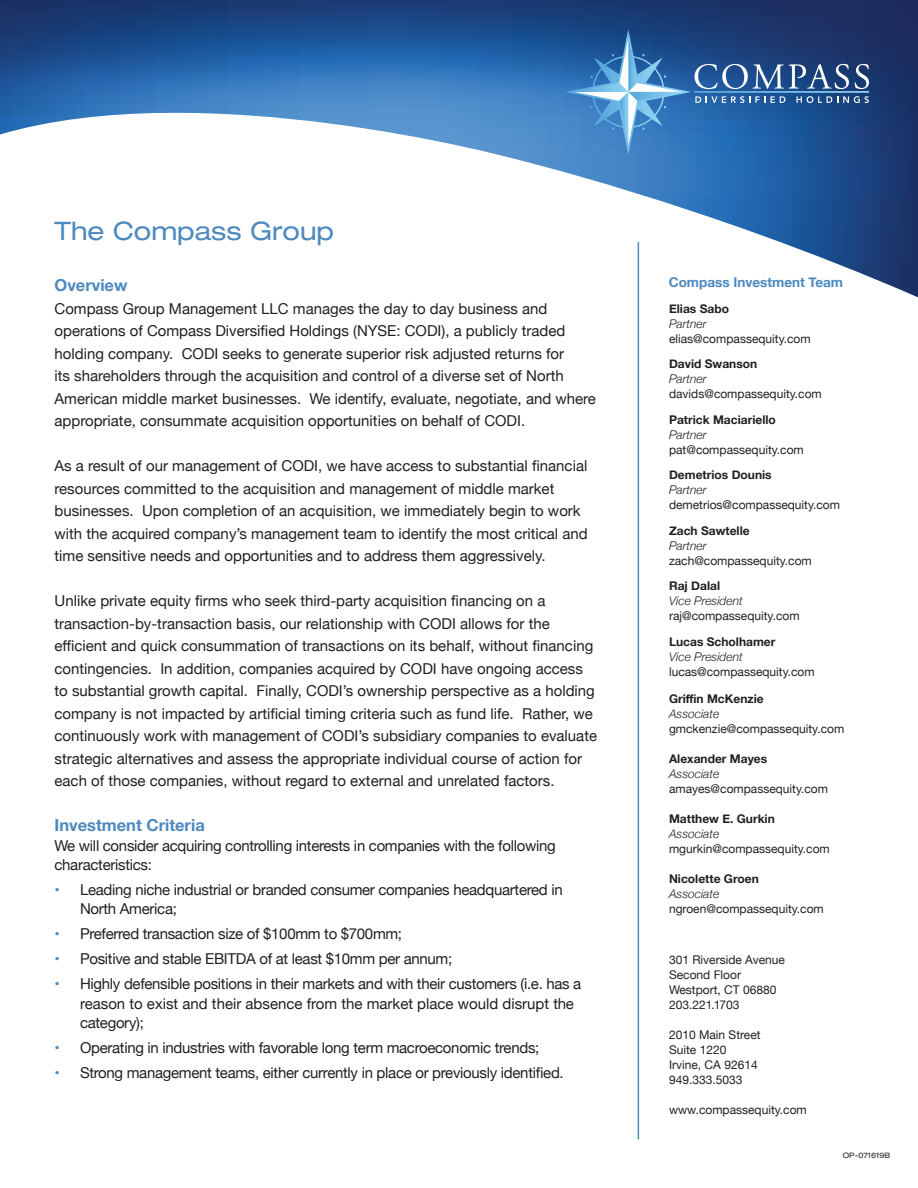
<style>
.page{position:relative;width:918px;height:1188px;background:#fff}
.page>*{position:absolute;margin:0;border:0;box-sizing:border-box;transform-origin:0 0}
.t1{font:expanded 25.5px "Helvetica Neue";color:#4c89bf}
.t2{font:700 16.5px "Helvetica Neue";color:#4c89bf}
.t3{font:15px/22.5px "Helvetica Neue";color:#231f20}
.t4{font:15px/19.5px "Helvetica Neue";letter-spacing:-.02em;color:#231f20}
.t5{font:700 13.5px "Helvetica Neue";color:#4c89bf}
.t6{font:12px/15px "Helvetica Neue";color:#231f20}
.t7{font:700 12px "Helvetica Neue";color:#231f20}
.t8{font:italic 300 12px "Helvetica Neue";color:#231f20}
.t9{font:expanded 7.5px "Helvetica Neue";color:#231f20}
.s1{color:#4c89bf}
</style>
<div class="page">
<hr style="left:638px;top:242px;width:1px;height:897px;background:#4c89bf">
<svg style="left:0;top:0;width:918px;height:297px"></svg>
<svg style="left:557px;top:20px;width:312px;height:143px;background:#3366a1"></svg>
<hr style="left:694px;top:91px;width:175px;height:2px;background:#fff">
<h1 class="t1" style="left:55px;top:215px;width:281px">The Compass Group</h1>
<p class="t2" style="left:55px;top:272px;width:75px">Overview</p>
<p class="t3" style="left:55px;top:298px;width:543px">Compass Group Management LLC manages the day to day business and operations of Compass Diversified Holdings (NYSE: CODI), a publicly traded holding company. CODI seeks to generate superior risk adjusted returns for<br>its shareholders through the acquisition and control of a diverse set of North American middle market businesses. We identify, evaluate, negotiate, and where appropriate, consummate acquisition opportunities on behalf of CODI.</p>
<p class="t3" style="left:55px;top:455px;width:535px">As a result of our management of CODI, we have access to substantial financial resources committed to the acquisition and management of middle market businesses. Upon completion of an acquisition, we immediately begin to work with the acquired company’s management team to identify the most critical and time sensitive needs and opportunities and to address them aggressively.</p>
<p class="t3" style="left:55px;top:590px;width:544px">Unlike private equity firms who seek third-party acquisition financing on a transaction-by-transaction basis, our relationship with CODI allows for the efficient and quick consummation of transactions on its behalf, without financing contingencies. In addition, companies acquired by CODI have ongoing access to substantial growth capital. Finally, CODI’s ownership perspective as a holding company is not impacted by artificial timing criteria such as fund life. Rather, we continuously work with management of CODI’s subsidiary companies to evaluate strategic alternatives and assess the appropriate individual course of action for each of those companies, without regard to external and unrelated factors.</p>
<p class="t2" style="left:55px;top:812px;width:152px">Investment Criteria</p>
<p class="t4" style="left:55px;top:836px;width:503px">We will consider acquiring controlling interests in companies with the following characteristics:</p>
<p class="t4" style="left:80px;top:881px;width:484px;text-indent:-26px"><span class="s1">•</span> Leading niche industrial or branded consumer companies headquartered in<br>North America;</p>
<p class="t4" style="left:55px;top:925px;width:349px"><span class="s1">•</span> Preferred transaction size of $100mm to $700mm;</p>
<p class="t4" style="left:55px;top:950px;width:399px"><span class="s1">•</span> Positive and stable EBITDA of at least $10mm per annum;</p>
<p class="t4" style="left:80px;top:975px;width:503px;text-indent:-26px"><span class="s1">•</span> Highly defensible positions in their markets and with their customers (i.e. has a reason to exist and their absence from the market place would disrupt the category);</p>
<p class="t4" style="left:55px;top:1039px;width:486px"><span class="s1">•</span> Operating in industries with favorable long term macroeconomic trends;</p>
<p class="t4" style="left:55px;top:1064px;width:511px"><span class="s1">•</span> Strong management teams, either currently in place or previously identified.</p>
<p class="t5" style="left:669px;top:271px;width:176px">Compass Investment Team</p>
<p class="t7" style="left:669px;top:299px;width:61px">Elias Sabo</p>
<p class="t8" style="left:669px;top:314px;width:39px">Partner</p>
<p class="t6" style="left:669px;top:332px;width:143px">elias@compassequity.com</p>
<p class="t7" style="left:669px;top:355px;width:90px">David Swanson</p>
<p class="t8" style="left:669px;top:370px;width:39px">Partner</p>
<p class="t6" style="left:669px;top:387px;width:154px">davids@compassequity.com</p>
<p class="t7" style="left:669px;top:410px;width:108px">Patrick Maciariello</p>
<p class="t8" style="left:669px;top:425px;width:39px">Partner</p>
<p class="t6" style="left:669px;top:443px;width:136px">pat@compassequity.com</p>
<p class="t7" style="left:669px;top:466px;width:104px">Demetrios Dounis</p>
<p class="t8" style="left:669px;top:481px;width:39px">Partner</p>
<p class="t6" style="left:669px;top:498px;width:172px">demetrios@compassequity.com</p>
<p class="t7" style="left:669px;top:521px;width:82px">Zach Sawtelle</p>
<p class="t8" style="left:669px;top:536px;width:39px">Partner</p>
<p class="t6" style="left:669px;top:554px;width:144px">zach@compassequity.com</p>
<p class="t7" style="left:669px;top:577px;width:53px">Raj Dalal</p>
<p class="t8" style="left:669px;top:592px;width:75px">Vice President</p>
<p class="t6" style="left:669px;top:609px;width:132px">raj@compassequity.com</p>
<p class="t7" style="left:669px;top:632px;width:108px">Lucas Scholhamer</p>
<p class="t8" style="left:669px;top:647px;width:75px">Vice President</p>
<p class="t6" style="left:669px;top:665px;width:147px">lucas@compassequity.com</p>
<p class="t7" style="left:669px;top:689px;width:96px">Griffin McKenzie</p>
<p class="t8" style="left:669px;top:704px;width:52px">Associate</p>
<p class="t6" style="left:669px;top:722px;width:177px">gmckenzie@compassequity.com</p>
<p class="t7" style="left:669px;top:749px;width:100px">Alexander Mayes</p>
<p class="t8" style="left:669px;top:764px;width:52px">Associate</p>
<p class="t6" style="left:669px;top:782px;width:160px">amayes@compassequity.com</p>
<p class="t7" style="left:669px;top:809px;width:107px">Matthew E. Gurkin</p>
<p class="t8" style="left:669px;top:824px;width:52px">Associate</p>
<p class="t6" style="left:669px;top:842px;width:162px">mgurkin@compassequity.com</p>
<p class="t7" style="left:669px;top:869px;width:91px">Nicolette Groen</p>
<p class="t8" style="left:669px;top:884px;width:52px">Associate</p>
<p class="t6" style="left:669px;top:902px;width:156px">ngroen@compassequity.com</p>
<p class="t6" style="left:669px;top:953px;width:118px">301 Riverside Avenue<br>Second Floor<br>Westport, CT 06880<br>203.221.1703</p>
<p class="t6" style="left:669px;top:1028px;width:93px">2010 Main Street<br>Suite 1220<br>Irvine, CA 92614<br>949.333.5033</p>
<p class="t6" style="left:669px;top:1103px;width:139px">www.compassequity.com</p>
<p class="t9" style="left:843px;top:1151px;width:49px">OP-071619B</p>
<p class="t7" style="left:669px;top:687px;width:84px">Spencer Moss</p>
<p class="t8" style="left:669px;top:702px;width:52px">Associate</p>
<p class="t6" style="left:669px;top:720px;width:162px">spencer@compassequity.com</p>
<p class="t7" style="left:669px;top:744px;width:96px">Griffin McKenzie</p>
<p class="t8" style="left:669px;top:759px;width:52px">Associate</p>
<p class="t6" style="left:669px;top:777px;width:177px">gmckenzie@compassequity.com</p>
<p class="t7" style="left:669px;top:804px;width:100px">Alexander Mayes</p>
<p class="t8" style="left:669px;top:819px;width:52px">Associate</p>
<p class="t6" style="left:669px;top:837px;width:160px">amayes@compassequity.com</p>
<p class="t6" style="left:669px;top:957px;width:72px">203.221.1703</p>
<p class="t6" style="left:669px;top:987px;width:93px">2010 Main Street<br>Suite 1220</p>
<p class="t6" style="left:669px;top:1032px;width:75px">949.333.5033</p>
<p class="t6" style="left:669px;top:1062px;width:139px">www.compassequity.com</p>
<p class="t9" style="left:844px;top:1155px;width:49px">OP-061719B</p>
</div>
